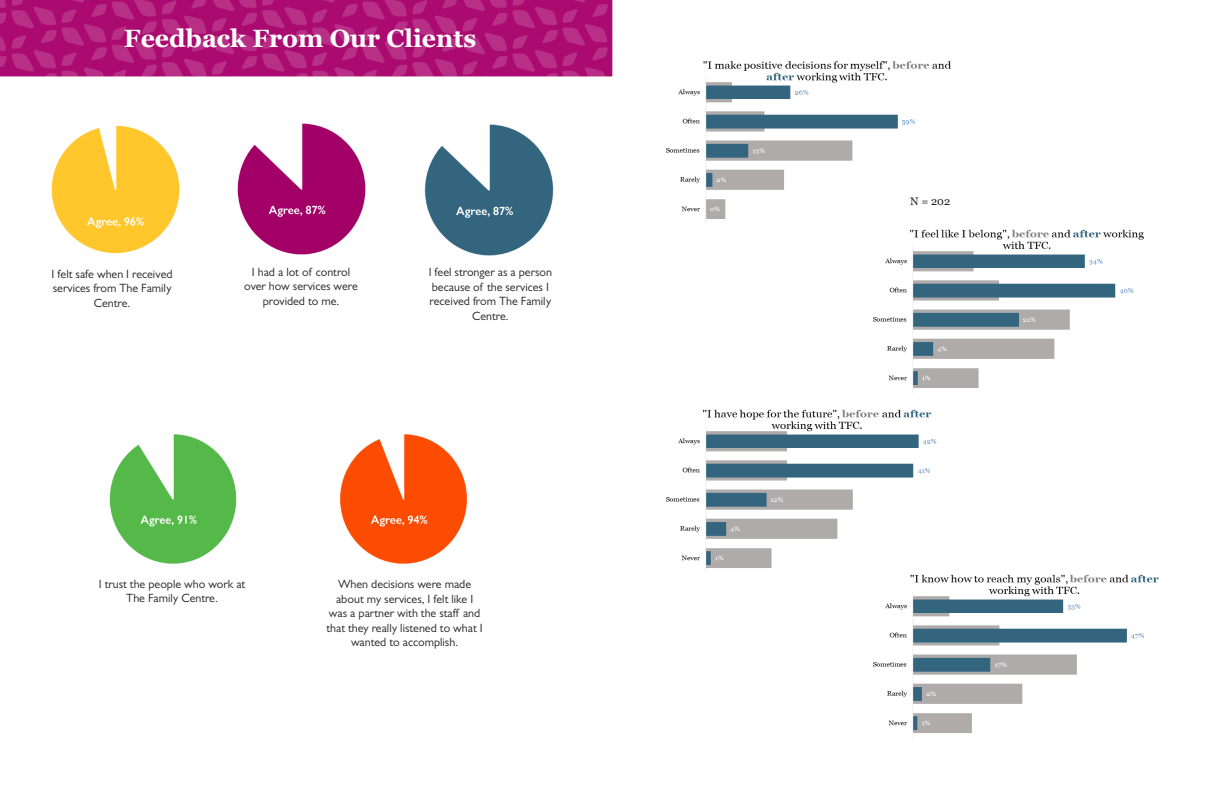
<style>
.page{position:relative;width:1224px;height:792px;background:#fff}
.page>*{position:absolute;margin:0;border:0;box-sizing:border-box;transform-origin:0 0}
.t1{font:700 25px "Georgia";color:#fff}
.t2{font:12px/14.4px "Gill Sans MT Pro";color:#231f20;text-align:center}
.t3{font:11px "Georgia";color:#231f20}
</style>
<div class="page">
<img style="left:0;top:0;width:609px;height:77px">
<img style="left:237px;top:123px;width:129px;height:132px">
<img style="left:340px;top:434px;width:127px;height:130px">
<img style="left:424px;top:124px;width:130px;height:132px">
<img style="left:109px;top:434px;width:128px;height:130px">
<img style="left:51px;top:125px;width:129px;height:129px">
<img style="left:666px;top:61px;width:285px;height:158px">
<img style="left:873px;top:229px;width:271px;height:159px">
<img style="left:666px;top:409px;width:271px;height:159px">
<img style="left:864px;top:567px;width:295px;height:166px">
<p class="t1" style="left:124px;top:22px;width:354px">Feedback From Our Clients</p>
<p class="t2" style="left:52px;top:267px;width:122px">I felt safe when I received services from The Family<br>Centre.</p>
<p class="t2" style="left:244px;top:264px;width:115px">I had a lot of control over how services were provided to me.</p>
<p class="t2" style="left:429px;top:265px;width:125px">I feel stronger as a person because of the services I received from The Family<br>Centre.</p>
<p class="t2" style="left:99px;top:576px;width:148px">I trust the people who work at<br>The Family Centre.</p>
<p class="t2" style="left:327px;top:577px;width:158px">When decisions were made about my services, I felt like I was a partner with the staff and that they really listened to what I wanted to accomplish.</p>
<p class="t3" style="left:910px;top:194px;width:41px">N = 202</p>
</div>
